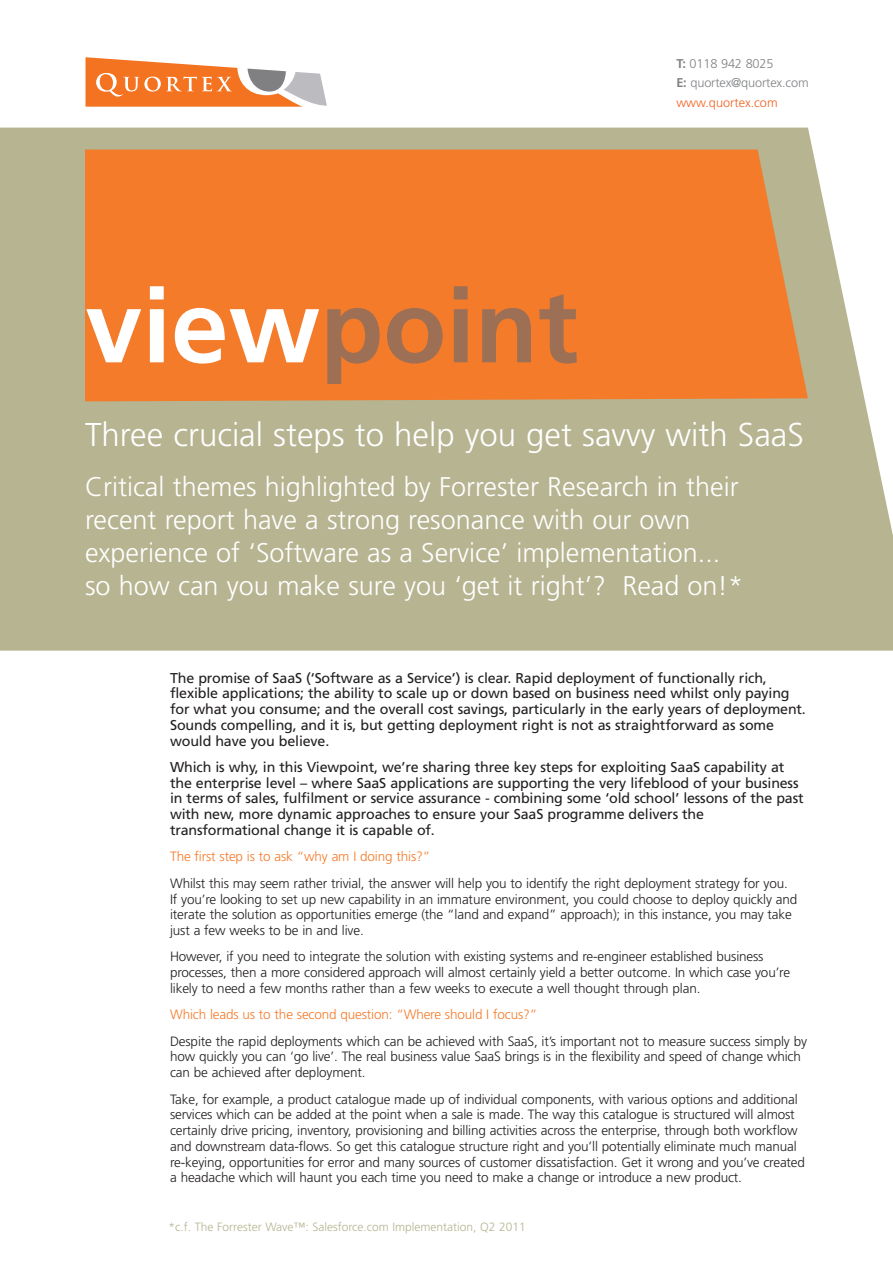
<style>
.page{position:relative;width:893px;height:1263px;background:#fff}
.page>*{position:absolute;margin:0;border:0;box-sizing:border-box;transform-origin:0 0}
.t1{font:700 103.2px "Frutiger";color:#fff}
.t2{font:300 33px "Frutiger";color:#fff}
.t3{font:300 27px/33px "Frutiger";color:#fff}
.t4{font:14.25px/15.8px "Frutiger";letter-spacing:-.01em;color:#231f20}
.t5{font:300 13.5px/15.8px "Frutiger";letter-spacing:-.01em;color:#231f20}
.t6{font:300 13.5px "Frutiger";letter-spacing:-.01em;color:#f47b2a}
.t7{font:300 12.75px/19.5px "Frutiger";letter-spacing:-.01em;color:#808285}
.t8{font:300 12px "Frutiger";color:#b6b491}
.s1{font-weight:700}
.s2{color:#f26221}
</style>
<div class="page">
<div style="left:0;top:128px;width:893px;height:523px;background:#b6b491"></div>
<svg style="left:86px;top:57px;width:241px;height:50px"></svg>
<div style="left:85px;top:150px;width:723px;height:251px;background:#f47b2a"></div>
<svg style="left:327px;top:286px;width:250px;height:98px;background:#d87737"></svg>
<h1 class="t1" style="left:85px;top:285px;width:237px">view</h1>
<p class="t7" style="left:676px;top:54px;width:134px"><span class="s1">T:</span> 0118 942 8025<br><span class="s1">E:</span> quortex@quortex.com <span class="s2">www.quortex.com</span></p>
<h2 class="t2" style="left:85px;top:416px;width:720px">Three crucial steps to help you get savvy with SaaS</h2>
<h3 class="t3" style="left:85px;top:470px;width:660px">Critical themes highlighted by Forrester Research in their recent report have a strong resonance with our own experience of ‘Software as a Service’ implementation... so how can you make sure you ‘get it right’? Read on!*</h3>
<p class="t4" style="left:170px;top:671px;width:637px">The promise of SaaS (‘Software as a Service’) is clear. Rapid deployment of functionally rich, flexible applications; the ability to scale up or down based on business need whilst only paying for what you consume; and the overall cost savings, particularly in the early years of deployment.<br>Sounds compelling, and it is, but getting deployment right is not as straightforward as some would have you believe.</p>
<p class="t4" style="left:170px;top:760px;width:635px">Which is why, in this Viewpoint, we’re sharing three key steps for exploiting SaaS capability at the enterprise level – where SaaS applications are supporting the very lifeblood of your business in terms of sales, fulfilment or service assurance - combining some ‘old school’ lessons of the past with new, more dynamic approaches to ensure your SaaS programme delivers the transformational change it is capable of.</p>
<p class="t6" style="left:170px;top:849px;width:262px">The first step is to ask “why am I doing this?”</p>
<p class="t5" style="left:170px;top:875px;width:629px">Whilst this may seem rather trivial, the answer will help you to identify the right deployment strategy for you.<br>If you’re looking to set up new capability in an immature environment, you could choose to deploy quickly and iterate the solution as opportunities emerge (the “land and expand” approach); in this instance, you may take just a few weeks to be in and live.</p>
<p class="t5" style="left:170px;top:949px;width:622px">However, if you need to integrate the solution with existing systems and re-engineer established business processes, then a more considered approach will almost certainly yield a better outcome. In which case you’re likely to need a few months rather than a few weeks to execute a well thought through plan.</p>
<p class="t6" style="left:170px;top:1007px;width:369px">Which leads us to the second question: “Where should I focus?”</p>
<p class="t5" style="left:170px;top:1033px;width:638px">Despite the rapid deployments which can be achieved with SaaS, it’s important not to measure success simply by how quickly you can ‘go live’. The real business value SaaS brings is in the flexibility and speed of change which can be achieved after deployment.</p>
<p class="t5" style="left:170px;top:1091px;width:636px">Take, for example, a product catalogue made up of individual components, with various options and additional services which can be added at the point when a sale is made. The way this catalogue is structured will almost certainly drive pricing, inventory, provisioning and billing activities across the enterprise, through both workflow and downstream data-flows. So get this catalogue structure right and you’ll potentially eliminate much manual re-keying, opportunities for error and many sources of customer dissatisfaction. Get it wrong and you’ve created a headache which will haunt you each time you need to make a change or introduce a new product.</p>
<p class="t8" style="left:169px;top:1220px;width:359px">*c.f. The Forrester Wave™: Salesforce.com Implementation, Q2 2011</p>
</div>
